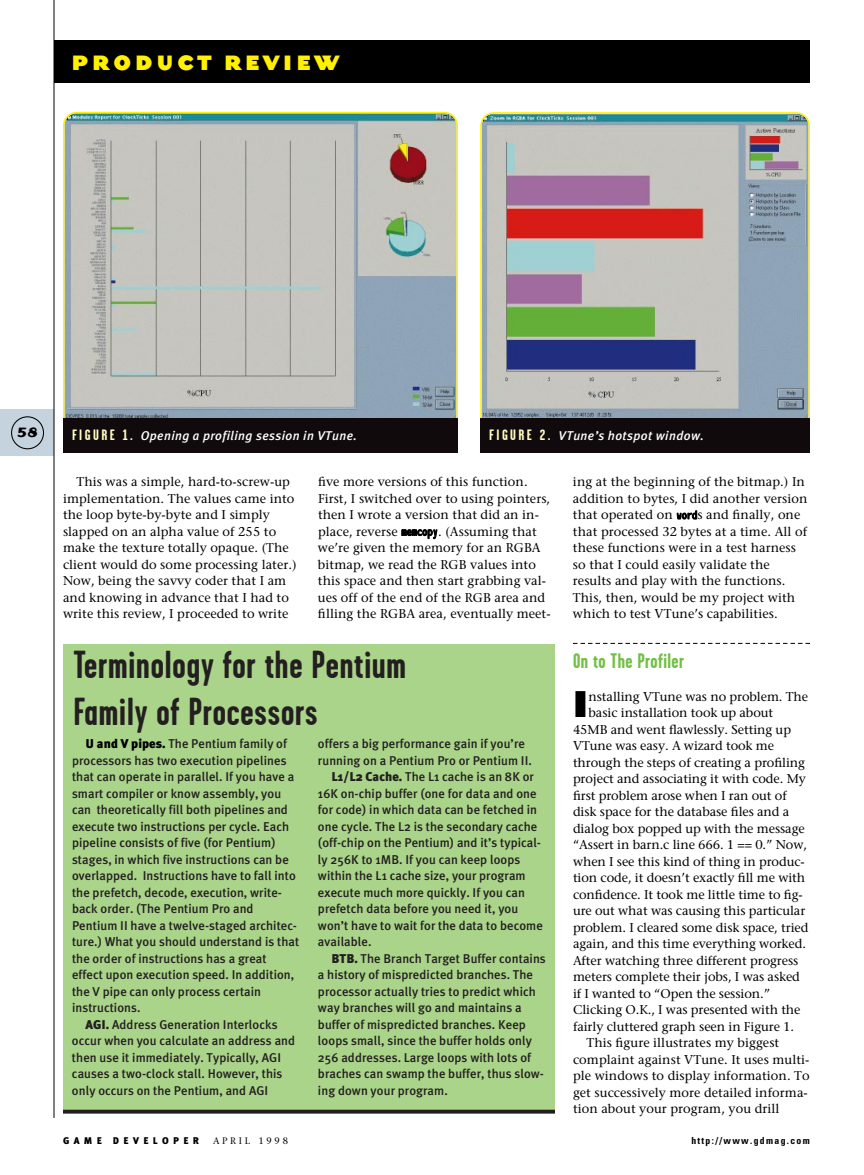
<style>
.page{position:relative;width:864px;height:1175px;background:#fff}
.page>*{position:absolute;margin:0;border:0;box-sizing:border-box;transform-origin:0 0}
.t1{font:700 39px/46.8px "Garage Gothic";letter-spacing:.02em;color:#231f20}
.t2{font:900 34.95px "Dogma";color:#000}
.t3{font:700 21px "Garage Gothic";letter-spacing:.02em;color:#71bf44}
.t4{font:900 19.5px "Dogma";letter-spacing:.245em;color:#fff101}
.t5{font:700 15px "Dogma Script";color:#000}
.t6{font:12.75px/16.5px "Stone Serif";letter-spacing:.005em;color:#000}
.t7{font:500 12.75px "Meta Plus";letter-spacing:.005em;color:#231f20}
.t8{font:italic 500 12.75px "Meta Plus";letter-spacing:.035em;color:#fff}
.t9{font:700 condensed 9.75px "Univers";letter-spacing:.135em;color:#000}
.t10{font:900 9.75px "Meta Plus";letter-spacing:.45em;color:#000}
.t11{font:9.3px "Stone Serif";letter-spacing:.295em;color:#000}
.s1{font-family:"Garage Gothic";font-weight:700;font-style:normal;font-size:15px;color:#fffac1}
.s2{font-family:"Voice Comp"}
.s3{font-weight:900;color:#000}
.s4{font-weight:900}
</style>
<div class="page">
<div style="left:0;top:410px;width:54px;height:46px;background:#c4d3dd"></div>
<div style="left:11px;top:416px;width:33px;height:33px;border:1px solid #000;border-radius:50%"></div>
<div style="left:54px;top:40px;width:756px;height:42px;background:#000"></div>
<hr style="left:54px;top:0;width:1px;height:1118px;background:#000">
<svg style="left:573px;top:643px;width:237px;height:1px"></svg>
<img style="left:64px;top:113px;width:391px;height:305px">
<div style="left:63px;top:112px;width:395px;height:331px;border:2px solid #fff101;border-radius:13px"></div>
<div style="left:63px;top:418px;width:395px;height:35px;background:#110a0c"></div>
<img style="left:483px;top:115px;width:324px;height:303px">
<div style="left:480px;top:112px;width:330px;height:323px;border:2px solid #fff101;border-radius:13px"></div>
<div style="left:480px;top:418px;width:330px;height:35px;background:#110a0c"></div>
<div style="left:63px;top:643px;width:492px;height:470px;background:#aad489"></div>
<svg style="left:63px;top:1109px;width:492px;height:4px;background:#3b3f32"></svg>
<h3 class="t4" style="left:72px;top:56px;width:268px">PRODUCT REVIEW</h3>
<p class="t5" style="left:16px;top:427px;width:23px">58</p>
<p class="t8" style="left:72px;top:431px;width:287px"><span class="s1">FIGURE 1.</span> Opening a profiling session in VTune.</p>
<p class="t8" style="left:489px;top:431px;width:216px"><span class="s1">FIGURE 2.</span> VTune’s hotspot window.</p>
<p class="t6" style="left:63px;top:475px;width:235px;text-indent:13px">This was a simple, hard-to-screw-up implementation. The values came into the loop byte-by-byte and I simply slapped on an alpha value of 255 to make the texture totally opaque. (The client would do some processing later.)<br>Now, being the savvy coder that I am and knowing in advance that I had to write this review, I proceeded to write</p>
<p class="t6" style="left:318px;top:475px;width:234px">five more versions of this function.<br>First, I switched over to using pointers, then I wrote a version that did an in&shy;place, reverse <span class="s2">memcopy</span>. (Assuming that we’re given the memory for an RGBA bitmap, we read the RGB values into this space and then start grabbing val&shy;ues off of the end of the RGB area and filling the RGBA area, eventually meet-</p>
<p class="t6" style="left:573px;top:475px;width:236px">ing at the beginning of the bitmap.) In addition to bytes, I did another version that operated on <span class="s2">word</span>s and finally, one that processed 32 bytes at a time. All of these functions were in a test harness so that I could easily validate the results and play with the functions.<br>This, then, would be my project with which to test VTune’s capabilities.</p>
<h3 class="t3" style="left:573px;top:653px;width:113px">On to The Profiler</h3>
<h2 class="t2" style="left:573px;top:692px;width:16px">I</h2>
<p class="t6" style="left:589px;top:689px;width:221px">nstalling VTune was no problem. The</p>
<h1 class="t1" style="left:74px;top:645px;width:334px">Terminology for the Pentium<br>Family of Processors</h1>
<p class="t6" style="left:589px;top:706px;width:186px">basic installation took up about</p>
<p class="t6" style="left:573px;top:722px;width:220px">45MB and went flawlessly. Setting up</p>
<p class="t6" style="left:573px;top:739px;width:203px">VTune was easy. A wizard took me</p>
<p class="t6" style="left:573px;top:755px;width:234px">through the steps of creating a profiling</p>
<p class="t6" style="left:573px;top:772px;width:235px">project and associating it with code. My</p>
<p class="t6" style="left:573px;top:788px;width:215px">first problem arose when I ran out of</p>
<p class="t6" style="left:573px;top:805px;width:218px">disk space for the database files and a</p>
<p class="t6" style="left:573px;top:821px;width:233px">dialog box popped up with the message</p>
<p class="t6" style="left:573px;top:838px;width:236px">“Assert in barn.c line 666. 1 == 0.” Now,</p>
<p class="t6" style="left:573px;top:854px;width:233px">when I see this kind of thing in produc-</p>
<p class="t6" style="left:573px;top:871px;width:234px">tion code, it doesn’t exactly fill me with</p>
<p class="t6" style="left:573px;top:887px;width:231px">confidence. It took me little time to fig-</p>
<p class="t6" style="left:573px;top:904px;width:234px">ure out what was causing this particular</p>
<p class="t6" style="left:573px;top:920px;width:237px">problem. I cleared some disk space, tried</p>
<p class="t6" style="left:573px;top:937px;width:235px">again, and this time everything worked.</p>
<p class="t6" style="left:573px;top:953px;width:227px">After watching three different progress</p>
<p class="t6" style="left:573px;top:970px;width:229px">meters complete their jobs, I was asked</p>
<p class="t6" style="left:573px;top:986px;width:199px">if I wanted to “Open the session.”</p>
<p class="t6" style="left:573px;top:1003px;width:229px">Clicking O.K., I was presented with the</p>
<p class="t6" style="left:573px;top:1019px;width:223px">fairly cluttered graph seen in Figure 1.</p>
<p class="t6" style="left:586px;top:1036px;width:194px">This figure illustrates my biggest</p>
<p class="t6" style="left:573px;top:1052px;width:238px">complaint against VTune. It uses multi-</p>
<p class="t6" style="left:573px;top:1069px;width:238px">ple windows to display information. To</p>
<p class="t6" style="left:573px;top:1085px;width:236px">get successively more detailed informa-</p>
<p class="t6" style="left:573px;top:1102px;width:208px">tion about your program, you drill</p>
<p class="t7" style="left:86px;top:739px;width:203px"><span class="s3">U and V pipes.</span> The Pentium family of</p>
<p class="t7" style="left:72px;top:756px;width:216px">processors has two execution pipelines</p>
<p class="t7" style="left:72px;top:772px;width:224px">that can operate in parallel. If you have a</p>
<p class="t7" style="left:72px;top:789px;width:211px">smart compiler or know assembly, you</p>
<p class="t7" style="left:72px;top:805px;width:217px">can theoretically fill both pipelines and</p>
<p class="t7" style="left:72px;top:822px;width:219px">execute two instructions per cycle. Each</p>
<p class="t7" style="left:72px;top:838px;width:205px">pipeline consists of five (for Pentium)</p>
<p class="t7" style="left:72px;top:855px;width:218px">stages, in which five instructions can be</p>
<p class="t7" style="left:72px;top:871px;width:225px">overlapped. Instructions have to fall into</p>
<p class="t7" style="left:72px;top:888px;width:211px">the prefetch, decode, execution, write-</p>
<p class="t7" style="left:72px;top:904px;width:183px">back order. (The Pentium Pro and</p>
<p class="t7" style="left:72px;top:921px;width:227px">Pentium II have a twelve-staged architec-</p>
<p class="t7" style="left:72px;top:937px;width:229px">ture.) What you should understand is that</p>
<p class="t7" style="left:72px;top:954px;width:196px">the order of instructions has a great</p>
<p class="t7" style="left:72px;top:970px;width:224px">effect upon execution speed. In addition,</p>
<p class="t7" style="left:72px;top:987px;width:191px">the V pipe can only process certain</p>
<p class="t7" style="left:72px;top:1003px;width:70px">instructions.</p>
<p class="t7" style="left:85px;top:1020px;width:194px"><span class="s4">AGI.</span> Address Generation Interlocks</p>
<p class="t7" style="left:72px;top:1036px;width:225px">occur when you calculate an address and</p>
<p class="t7" style="left:72px;top:1053px;width:211px">then use it immediately. Typically, AGI</p>
<p class="t7" style="left:72px;top:1069px;width:212px">causes a two-clock stall. However, this</p>
<p class="t7" style="left:72px;top:1086px;width:198px">only occurs on the Pentium, and AGI</p>
<p class="t7" style="left:318px;top:739px;width:209px">offers a big performance gain if you’re</p>
<p class="t7" style="left:318px;top:756px;width:215px">running on a Pentium Pro or Pentium II.</p>
<p class="t7" style="left:331px;top:772px;width:204px"><span class="s4">L1/L2 Cache.</span> The L1 cache is an 8K or</p>
<p class="t7" style="left:318px;top:789px;width:220px">16K on-chip buffer (one for data and one</p>
<p class="t7" style="left:318px;top:805px;width:221px">for code) in which data can be fetched in</p>
<p class="t7" style="left:318px;top:822px;width:221px">one cycle. The L2 is the secondary cache</p>
<p class="t7" style="left:318px;top:838px;width:224px">(off-chip on the Pentium) and it’s typical-</p>
<p class="t7" style="left:318px;top:855px;width:204px">ly 256K to 1MB. If you can keep loops</p>
<p class="t7" style="left:318px;top:871px;width:209px">within the L1 cache size, your program</p>
<p class="t7" style="left:318px;top:888px;width:208px">execute much more quickly. If you can</p>
<p class="t7" style="left:318px;top:904px;width:202px">prefetch data before you need it, you</p>
<p class="t7" style="left:318px;top:921px;width:226px">won’t have to wait for the data to become</p>
<p class="t7" style="left:318px;top:937px;width:55px">available.</p>
<p class="t7" style="left:331px;top:954px;width:216px"><span class="s4">BTB.</span> The Branch Target Buffer contains</p>
<p class="t7" style="left:318px;top:970px;width:217px">a history of mispredicted branches. The</p>
<p class="t7" style="left:318px;top:987px;width:219px">processor actually tries to predict which</p>
<p class="t7" style="left:318px;top:1003px;width:205px">way branches will go and maintains a</p>
<p class="t7" style="left:318px;top:1020px;width:209px">buffer of mispredicted branches. Keep</p>
<p class="t7" style="left:318px;top:1036px;width:215px">loops small, since the buffer holds only</p>
<p class="t7" style="left:318px;top:1053px;width:215px">256 addresses. Large loops with lots of</p>
<p class="t7" style="left:318px;top:1069px;width:227px">braches can swamp the buffer, thus slow-</p>
<p class="t7" style="left:318px;top:1086px;width:131px">ing down your program.</p>
<p class="t10" style="left:63px;top:1136px;width:138px">GAME DEVELOPER</p>
<p class="t11" style="left:213px;top:1136px;width:77px">APRIL 1998</p>
<p class="t9" style="left:691px;top:1136px;width:120px">http://www.gdmag.com</p>
</div>
